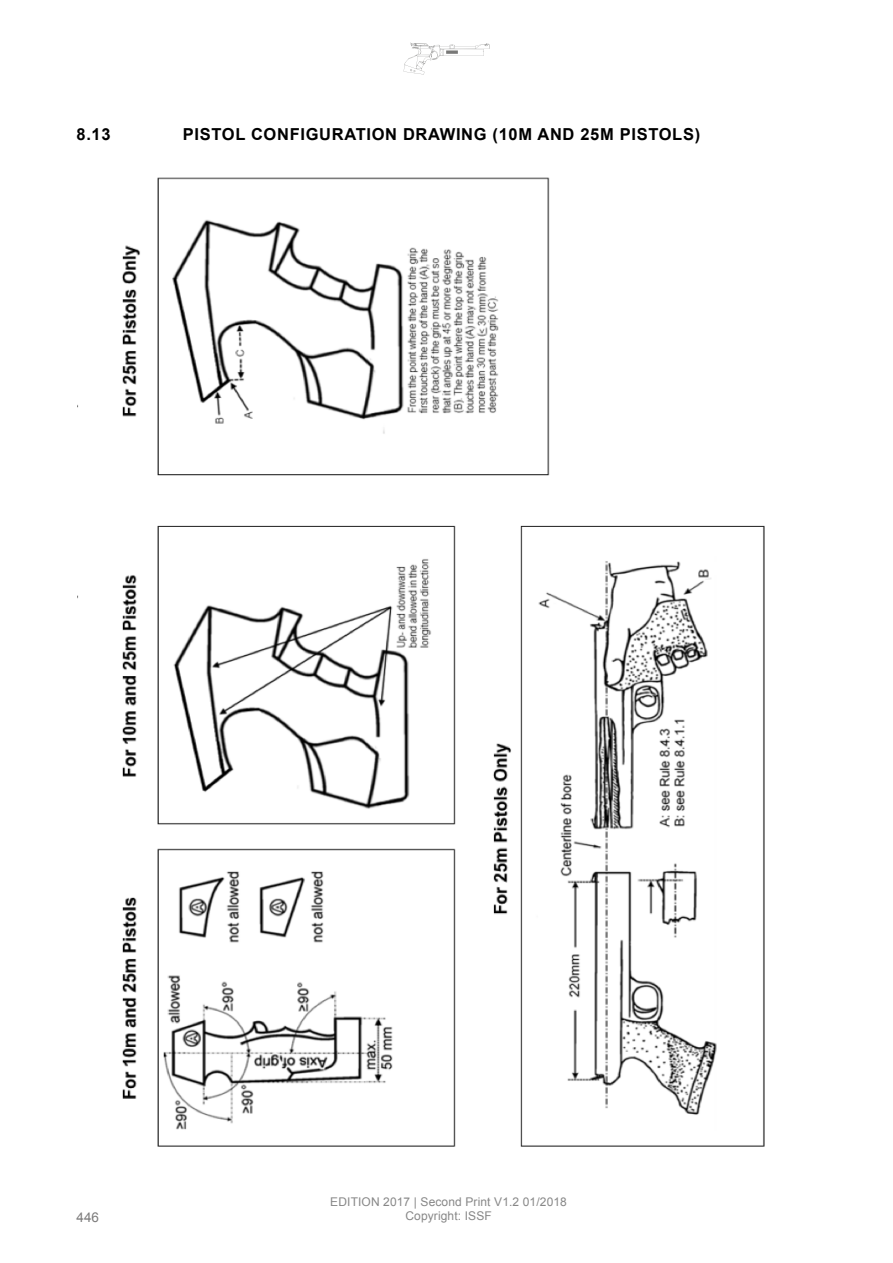
<style>
.page{position:relative;width:893px;height:1263px;background:#fff}
.page>*{position:absolute;margin:0;border:0;box-sizing:border-box;transform-origin:0 0}
.t1{font:700 16.5px "Arial";letter-spacing:.04em;color:#000}
.t2{font:13.5px "Arial";color:#7c7b7b}
.t3{font:12px/13.5px "Arial";letter-spacing:.01em;color:#878787;text-align:center}
</style>
<div class="page">
<svg style="left:404px;top:43px;width:85px;height:31px"></svg>
<img style="left:78px;top:177px;width:687px;height:970px">
<p class="t1" style="left:77px;top:123px;width:36px">8.13</p>
<p class="t1" style="left:183px;top:123px;width:519px">PISTOL CONFIGURATION DRAWING (10M AND 25M PISTOLS)</p>
<p class="t2" style="left:77px;top:1208px;width:24px">446</p>
<p class="t3" style="left:330px;top:1195px;width:238px">EDITION 2017 | Second Print V1.2 01/2018<br>Copyright: ISSF</p>
</div>
